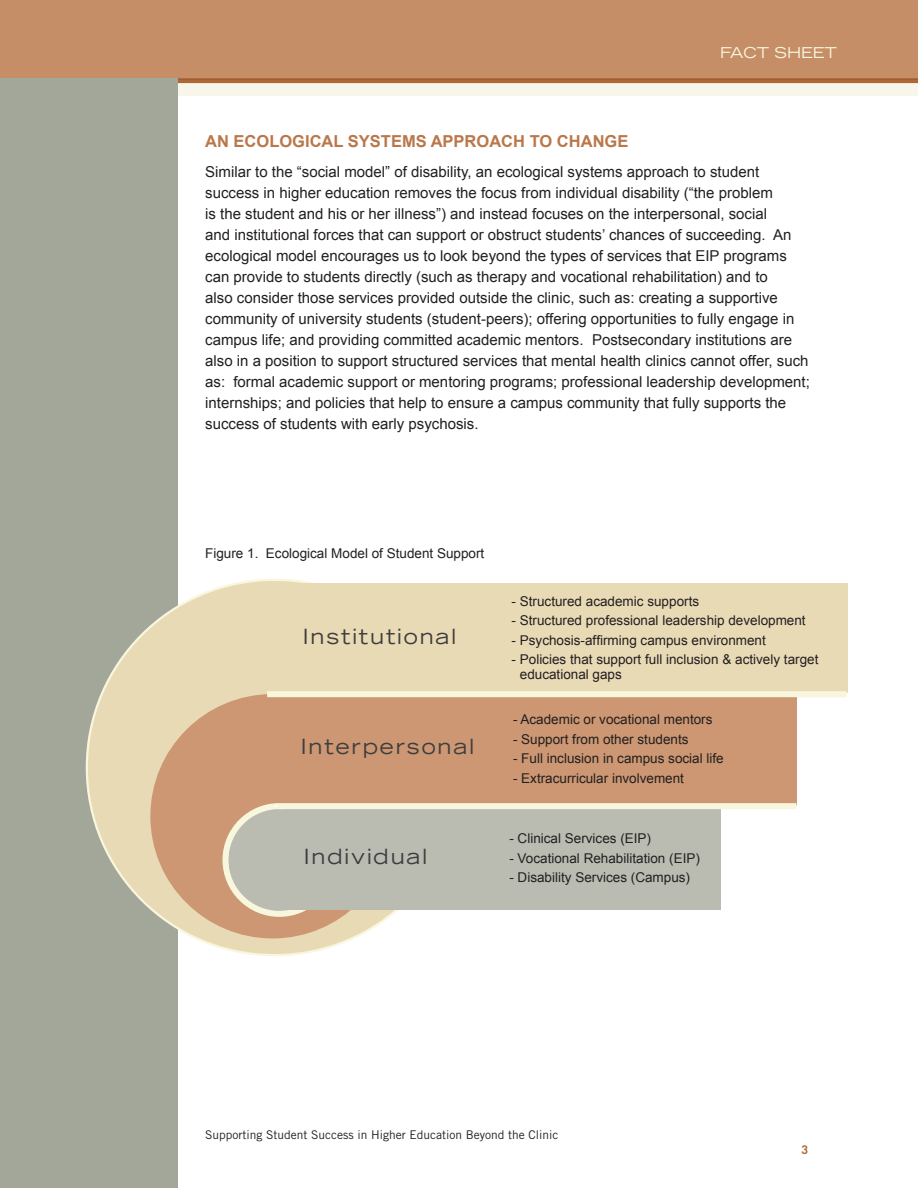
<style>
.page{position:relative;width:918px;height:1188px;background:#fff}
.page>*{position:absolute;margin:0;border:0;box-sizing:border-box;transform-origin:0 0}
.t1{font:expanded 21px "Trade Gothic LT Std";letter-spacing:.09em;color:#3e3e3f}
.t2{font:700 16.5px "Arial";color:#ba774a}
.t3{font:15px/21px "Arial";color:#231f20}
.t4{font:expanded 15px "Trade Gothic LT Std";color:#f9f6de}
.t5{font:13.5px/15px "Arial";color:#231f20}
.t6{font:12px "Trade Gothic LT Std";color:#231f20}
.t7{font:700 12px "Trade Gothic LT Std";color:#b46c3a}
</style>
<div class="page">
<div style="left:0;top:0;width:918px;height:80px;background:#c58e67;border:2px solid #b46c3a"></div>
<svg style="left:178px;top:83px;width:740px;height:13px;background:#f7f3e8"></svg>
<hr style="left:0;top:79px;width:918px;height:4px;background:#b46c3a">
<div style="left:0;top:78px;width:178px;height:1110px;background:#a3a799"></div>
<div style="left:269px;top:584px;width:578px;height:109px;background:#e9dab6"></div>
<div style="left:88px;top:581px;width:373px;height:373px;background:#e9dab6;border-radius:50%"></div>
<div style="left:150px;top:694px;width:245px;height:244px;background:#cc9772;border-radius:50%"></div>
<div style="left:226px;top:806px;width:107px;height:108px;background:#babcb2;border-radius:50%"></div>
<div style="left:223px;top:803px;width:113px;height:114px;border:6px solid #f9f6de;border-radius:50%"></div>
<div style="left:278px;top:694px;width:519px;height:112px;background:#cc9772"></div>
<div style="left:283px;top:806px;width:437px;height:104px;background:#babcb2"></div>
<div style="left:267px;top:691px;width:580px;height:6px;background:#f9f6de"></div>
<hr style="left:275px;top:806px;width:578px;height:1px;background:#fff">
<div style="left:277px;top:803px;width:519px;height:6px;background:#f9f6de"></div>
<p class="t4" style="left:720px;top:42px;width:119px">FACT SHEET</p>
<h3 class="t2" style="left:205px;top:130px;width:425px">AN ECOLOGICAL SYSTEMS APPROACH TO CHANGE</h3>
<p class="t3" style="left:205px;top:161px;width:606px">Similar to the “social model” of disability, an ecological systems approach to student success in higher education removes the focus from individual disability (“the problem<br>is the student and his or her illness”) and instead focuses on the interpersonal, social<br>and institutional forces that can support or obstruct students’ chances of succeeding. An ecological model encourages us to look beyond the types of services that EIP programs can provide to students directly (such as therapy and vocational rehabilitation) and to<br>also consider those services provided outside the clinic, such as: creating a supportive community of university students (student-peers); offering opportunities to fully engage in campus life; and providing committed academic mentors. Postsecondary institutions are also in a position to support structured services that mental health clinics cannot offer, such as: formal academic support or mentoring programs; professional leadership development; internships; and policies that help to ensure a campus community that fully supports the success of students with early psychosis.</p>
<p class="t5" style="left:205px;top:546px;width:281px">Figure 1. Ecological Model of Student Support</p>
<p class="t1" style="left:303px;top:623px;width:155px">Institutional</p>
<p class="t5" style="left:512px;top:594px;width:189px">- Structured academic supports</p>
<p class="t5" style="left:512px;top:613px;width:296px">- Structured professional leadership development</p>
<p class="t5" style="left:512px;top:633px;width:256px">- Psychosis-affirming campus environment</p>
<p class="t5" style="left:520px;top:652px;width:300px;text-indent:-8px">- Policies that support full inclusion &amp; actively target educational gaps</p>
<p class="t5" style="left:513px;top:712px;width:201px">- Academic or vocational mentors</p>
<p class="t1" style="left:301px;top:732px;width:175px">Interpersonal</p>
<p class="t5" style="left:513px;top:732px;width:177px">- Support from other students</p>
<p class="t5" style="left:513px;top:751px;width:212px">- Full inclusion in campus social life</p>
<p class="t5" style="left:513px;top:771px;width:173px">- Extracurricular involvement</p>
<p class="t1" style="left:304px;top:843px;width:125px">Individual</p>
<p class="t5" style="left:509px;top:831px;width:143px">- Clinical Services (EIP)</p>
<p class="t5" style="left:509px;top:851px;width:192px">- Vocational Rehabilitation (EIP)</p>
<p class="t5" style="left:509px;top:870px;width:182px">- Disability Services (Campus)</p>
<p class="t6" style="left:205px;top:1128px;width:355px">Supporting Student Success in Higher Education Beyond the Clinic</p>
<p class="t7" style="left:802px;top:1142px;width:8px">3</p>
</div>
